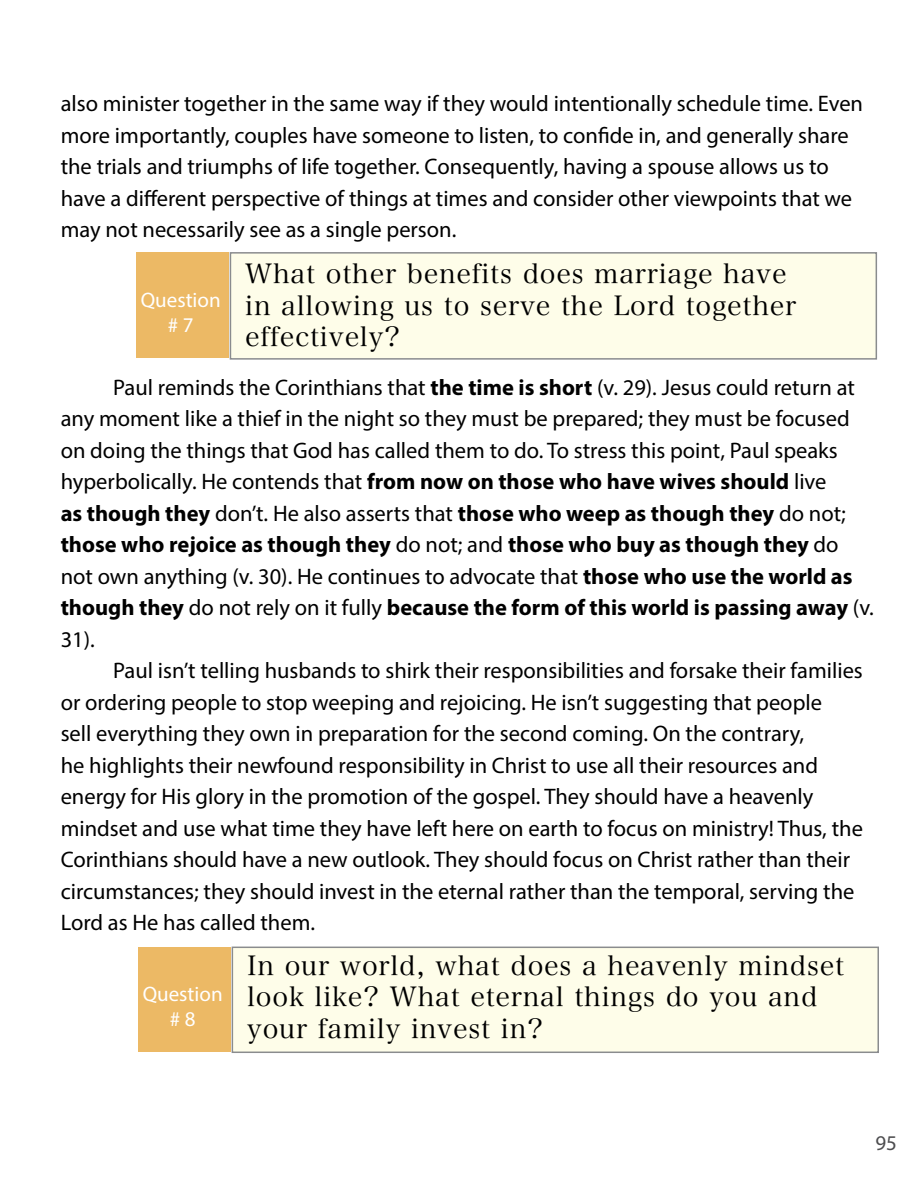
<style>
.page{position:relative;width:918px;height:1188px;background:#fff}
.page>*{position:absolute;margin:0;border:0;box-sizing:border-box;transform-origin:0 0}
.t1{font:27px/31.5px "Hira Min Pro W3";letter-spacing:.03em;color:#000}
.t2{font:22.5px/31.5px "Myriad Pro";color:#000}
.t3{font:21px/25.2px "Myriad Pro";color:#fff;text-align:center}
.t4{font:21px "Myriad Pro";color:#4d4d4f}
.s1{font-weight:700}
</style>
<div class="page">
<div style="left:232px;top:947px;width:647px;height:106px;background:#fefde9;border:2px solid #8a8c8e"></div>
<div style="left:230px;top:252px;width:647px;height:108px;background:#fefde9;border:2px solid #8a8c8e"></div>
<div style="left:139px;top:947px;width:91px;height:104px;background:#ecb965"></div>
<div style="left:137px;top:253px;width:92px;height:105px;background:#ecb965"></div>
<p class="t2" style="left:61px;top:88px;width:804px">also minister together in the same way if they would intentionally schedule time. Even more importantly, couples have someone to listen, to confide in, and generally share the trials and triumphs of life together. Consequently, having a spouse allows us to have a different perspective of things at times and consider other viewpoints that we may not necessarily see as a single person.</p>
<p class="t3" style="left:141px;top:287px;width:81px">Question # 7</p>
<p class="t1" style="left:245px;top:256px;width:553px">What other benefits does marriage have in allowing us to serve the Lord together effectively?</p>
<p class="t2" style="left:61px;top:371px;width:815px;text-indent:52px">Paul reminds the Corinthians that <span class="s1">the time is short</span> (v. 29). Jesus could return at any moment like a thief in the night so they must be prepared; they must be focused on doing the things that God has called them to do. To stress this point, Paul speaks hyperbolically. He contends that <span class="s1">from now on those who have wives should</span> live<br><span class="s1">as though they</span> don’t. He also asserts that <span class="s1">those who weep as though they</span> do not; <span class="s1">those who rejoice as though they</span> do not; and <span class="s1">those who buy as though they</span> do not own anything (v. 30). He continues to advocate that <span class="s1">those who use the world as though they</span> do not rely on it fully <span class="s1">because the form of this world is passing away</span> (v.<br>31).</p>
<p class="t2" style="left:61px;top:655px;width:804px;text-indent:52px">Paul isn’t telling husbands to shirk their responsibilities and forsake their families or ordering people to stop weeping and rejoicing. He isn’t suggesting that people<br>sell everything they own in preparation for the second coming. On the contrary,<br>he highlights their newfound responsibility in Christ to use all their resources and energy for His glory in the promotion of the gospel. They should have a heavenly mindset and use what time they have left here on earth to focus on ministry! Thus, the Corinthians should have a new outlook. They should focus on Christ rather than their circumstances; they should invest in the eternal rather than the temporal, serving the Lord as He has called them.</p>
<p class="t1" style="left:247px;top:947px;width:599px">In our world, what does a heavenly mindset look like? What eternal things do you and your family invest in?</p>
<p class="t3" style="left:143px;top:981px;width:81px">Question # 8</p>
<p class="t4" style="left:875px;top:1130px;width:23px">95</p>
</div>
